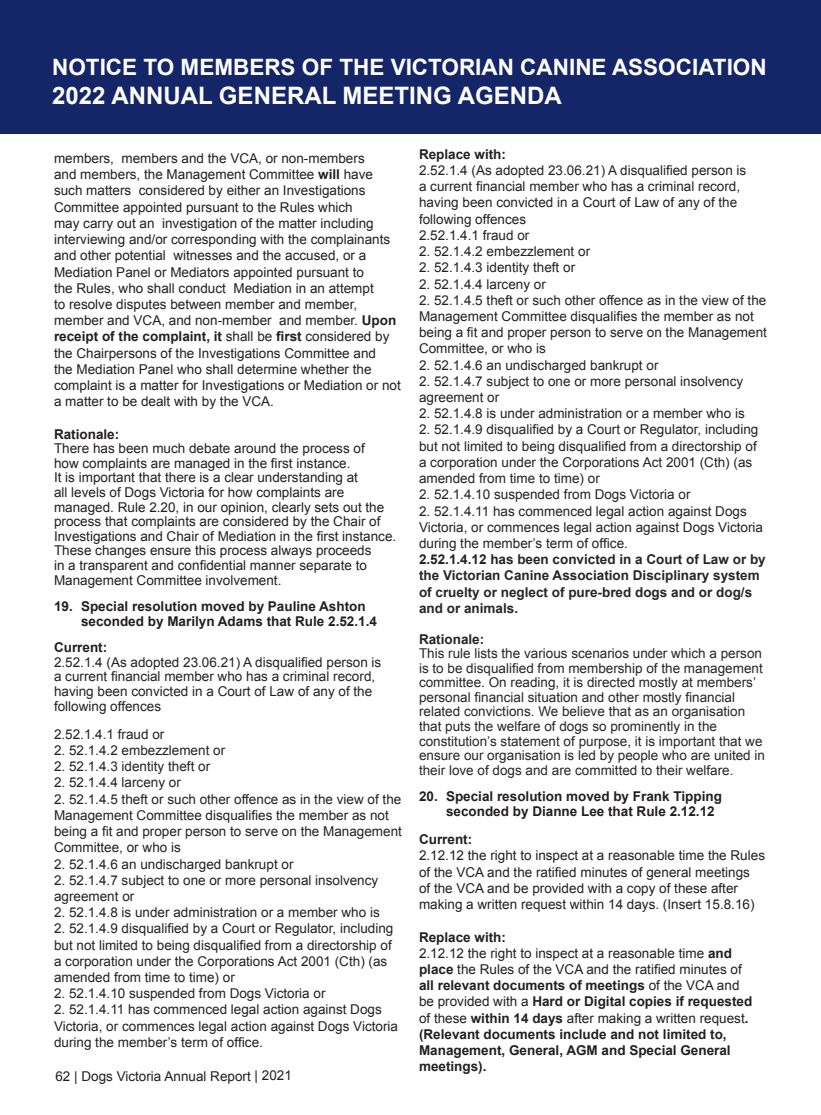
<style>
.page{position:relative;width:821px;height:1115px;background:#fff}
.page>*{position:absolute;margin:0;border:0;box-sizing:border-box;transform-origin:0 0}
.t1{font:700 24px "Arial";color:#fff}
.t2{font:700 22.5px "Arial";color:#fff}
.List_Paragraph{font:13.5px/16.2px "Arial";color:#222}
.List_Paragraph-2{font:13.5px/16.2px "Arial";color:#231f20}
.t3{font:700 13.5px/16.2px "Arial";color:#231f20}
.List_Paragraph-3{font:13.5px/14.5px "Arial";color:#262626}
.t4{font:700 13.5px/16.2px "Arial";color:#262626}
.t5{font:700 13.5px "Arial";color:#222}
.s1{font-weight:700}
.s2{font-weight:700;color:#231f20}
.s3{color:#222}
.s4{font-weight:400}
</style>
<div class="page">
<div style="left:0;top:0;width:821px;height:134px;background:#142667"></div>
<p class="t2" style="left:52px;top:52px;width:716px">NOTICE TO MEMBERS OF THE VICTORIAN CANINE ASSOCIATION</p>
<p class="t1" style="left:52px;top:80px;width:511px">2022 ANNUAL GENERAL MEETING AGENDA</p>
<p class="List_Paragraph-2" style="left:54px;top:150px;width:348px">members, members and the VCA, or non-members<br>and members, the Management Committee <span class="s1">will</span> have such matters considered by either an Investigations Committee appointed pursuant to the Rules which<br>may carry out an investigation of the matter including interviewing and/or corresponding with the complainants and other potential witnesses and the accused, or a Mediation Panel or Mediators appointed pursuant to<br>the Rules, who shall conduct Mediation in an attempt<br>to resolve disputes between member and member, member and VCA, and non-member and member. <span class="s1">Upon receipt of the complaint, it</span> shall be <span class="s1">first</span> considered by the Chairpersons of the Investigations Committee and<br>the Mediation Panel who shall determine whether the complaint is a matter for Investigations or Mediation or not a matter to be dealt with by the VCA.</p>
<p class="t3" style="left:54px;top:426px;width:67px">Rationale:</p>
<p class="List_Paragraph-2" style="left:54px;top:441px;width:344px;line-height:14.5px">There has been much debate around the process of<br>how complaints are managed in the first instance.<br>It is important that there is a clear understanding at<br>all levels of Dogs Victoria for how complaints are managed. Rule 2.20, in our opinion, clearly sets out the process that complaints are considered by the Chair of Investigations and Chair of Mediation in the first instance.<br>These changes ensure this process always proceeds<br>in a transparent and confidential manner separate to Management Committee involvement.</p>
<p class="t3" style="left:81px;top:599px;width:297px;line-height:14.5px;text-indent:-27px">19. Special resolution moved by Pauline Ashton seconded by Marilyn Adams that Rule 2.52.1.4</p>
<p class="List_Paragraph" style="left:54px;top:640px;width:329px;line-height:14.5px"><span class="s2">Current:<br></span>2.52.1.4 (As adopted 23.06.21) A disqualified person is a current financial member who has a criminal record, having been convicted in a Court of Law of any of the following offences</p>
<p class="List_Paragraph" style="left:54px;top:725px;width:112px">2.52.1.4.1 fraud or</p>
<p class="List_Paragraph" style="left:54px;top:742px;width:173px">2. 52.1.4.2 embezzlement or</p>
<p class="List_Paragraph" style="left:54px;top:758px;width:158px">2. 52.1.4.3 identity theft or</p>
<p class="List_Paragraph" style="left:54px;top:774px;width:128px">2. 52.1.4.4 larceny or</p>
<p class="List_Paragraph" style="left:54px;top:790px;width:349px">2. 52.1.4.5 theft or such other offence as in the view of the Management Committee disqualifies the member as not being a fit and proper person to serve on the Management Committee, or who is</p>
<p class="List_Paragraph" style="left:54px;top:855px;width:241px">2. 52.1.4.6 an undischarged bankrupt or</p>
<p class="List_Paragraph" style="left:54px;top:871px;width:326px">2. 52.1.4.7 subject to one or more personal insolvency agreement or</p>
<p class="List_Paragraph" style="left:54px;top:904px;width:327px">2. 52.1.4.8 is under administration or a member who is</p>
<p class="List_Paragraph" style="left:54px;top:920px;width:341px">2. 52.1.4.9 disqualified by a Court or Regulator, including but not limited to being disqualified from a directorship of a corporation under the Corporations Act 2001 (Cth) (as amended from time to time) or</p>
<p class="List_Paragraph" style="left:54px;top:985px;width:273px">2. 52.1.4.10 suspended from Dogs Victoria or</p>
<p class="List_Paragraph" style="left:54px;top:1001px;width:345px">2. 52.1.4.11 has commenced legal action against Dogs<br>Victoria, or commences legal action against Dogs Victoria during the member’s term of office.</p>
<p class="List_Paragraph-2" style="left:55px;top:1067px;width:238px">62 | Dogs Victoria Annual Report | 2021</p>
<p class="t5" style="left:419px;top:145px;width:89px">Replace with:</p>
<p class="List_Paragraph" style="left:419px;top:162px;width:329px">2.52.1.4 (As adopted 23.06.21) A disqualified person is a current financial member who has a criminal record, having been convicted in a Court of Law of any of the following offences</p>
<p class="List_Paragraph" style="left:419px;top:227px;width:112px">2.52.1.4.1 fraud or</p>
<p class="List_Paragraph" style="left:419px;top:243px;width:173px">2. 52.1.4.2 embezzlement or</p>
<p class="List_Paragraph" style="left:419px;top:259px;width:158px">2. 52.1.4.3 identity theft or</p>
<p class="List_Paragraph" style="left:419px;top:276px;width:128px">2. 52.1.4.4 larceny or</p>
<p class="List_Paragraph" style="left:419px;top:292px;width:349px">2. 52.1.4.5 theft or such other offence as in the view of the Management Committee disqualifies the member as not being a fit and proper person to serve on the Management Committee, or who is</p>
<p class="List_Paragraph" style="left:419px;top:357px;width:241px">2. 52.1.4.6 an undischarged bankrupt or</p>
<p class="List_Paragraph" style="left:419px;top:373px;width:326px">2. 52.1.4.7 subject to one or more personal insolvency agreement or</p>
<p class="List_Paragraph" style="left:419px;top:405px;width:327px">2. 52.1.4.8 is under administration or a member who is</p>
<p class="List_Paragraph" style="left:419px;top:421px;width:341px">2. 52.1.4.9 disqualified by a Court or Regulator, including but not limited to being disqualified from a directorship of a corporation under the Corporations Act 2001 (Cth) (as amended from time to time) or</p>
<p class="List_Paragraph" style="left:419px;top:486px;width:273px">2. 52.1.4.10 suspended from Dogs Victoria or</p>
<p class="List_Paragraph" style="left:419px;top:502px;width:345px">2. 52.1.4.11 has commenced legal action against Dogs<br>Victoria, or commences legal action against Dogs Victoria during the member’s term of office.</p>
<p class="t4" style="left:419px;top:551px;width:348px"><span class="s3">2.52.1.4.12 h</span>as been convicted in a Court of Law or by the Victorian Canine Association Disciplinary system of cruelty or neglect of pure-bred dogs and or dog/s and or animals.</p>
<p class="List_Paragraph-3" style="left:419px;top:631px;width:347px"><span class="s1">Rationale:<br></span>This rule lists the various scenarios under which a person is to be disqualified from membership of the management committee. On reading, it is directed mostly at members’ personal financial situation and other mostly financial related convictions. We believe that as an organisation that puts the welfare of dogs so prominently in the constitution’s statement of purpose, it is important that we ensure our organisation is led by people who are united in their love of dogs and are committed to their welfare.</p>
<p class="t3" style="left:446px;top:789px;width:277px;line-height:14.5px;text-indent:-27px">20. Special resolution moved by Frank Tipping seconded by Dianne Lee that Rule 2.12.12</p>
<p class="t3" style="left:419px;top:831px;width:55px">Current:</p>
<p class="List_Paragraph-2" style="left:419px;top:847px;width:347px">2.12.12 the right to inspect at a reasonable time the Rules of the VCA and the ratified minutes of general meetings<br>of the VCA and be provided with a copy of these after making a written request within 14 days. (Insert 15.8.16)</p>
<p class="t3" style="left:419px;top:928px;width:89px">Replace with:</p>
<p class="t3" style="left:419px;top:944px;width:335px"><span class="s4">2.12.12 the right to inspect at a reasonable time</span> and place <span class="s4">the Rules of the VCA and the ratified minutes of </span>all relevant documents of meetings <span class="s4">of the VCA and be provided with a</span> Hard or Digital copies if requested <span class="s4">of these</span> within 14 days <span class="s4">after making a written request</span>. (Relevant documents include and not limited to, Management, General, AGM and Special General meetings).</p>
</div>
